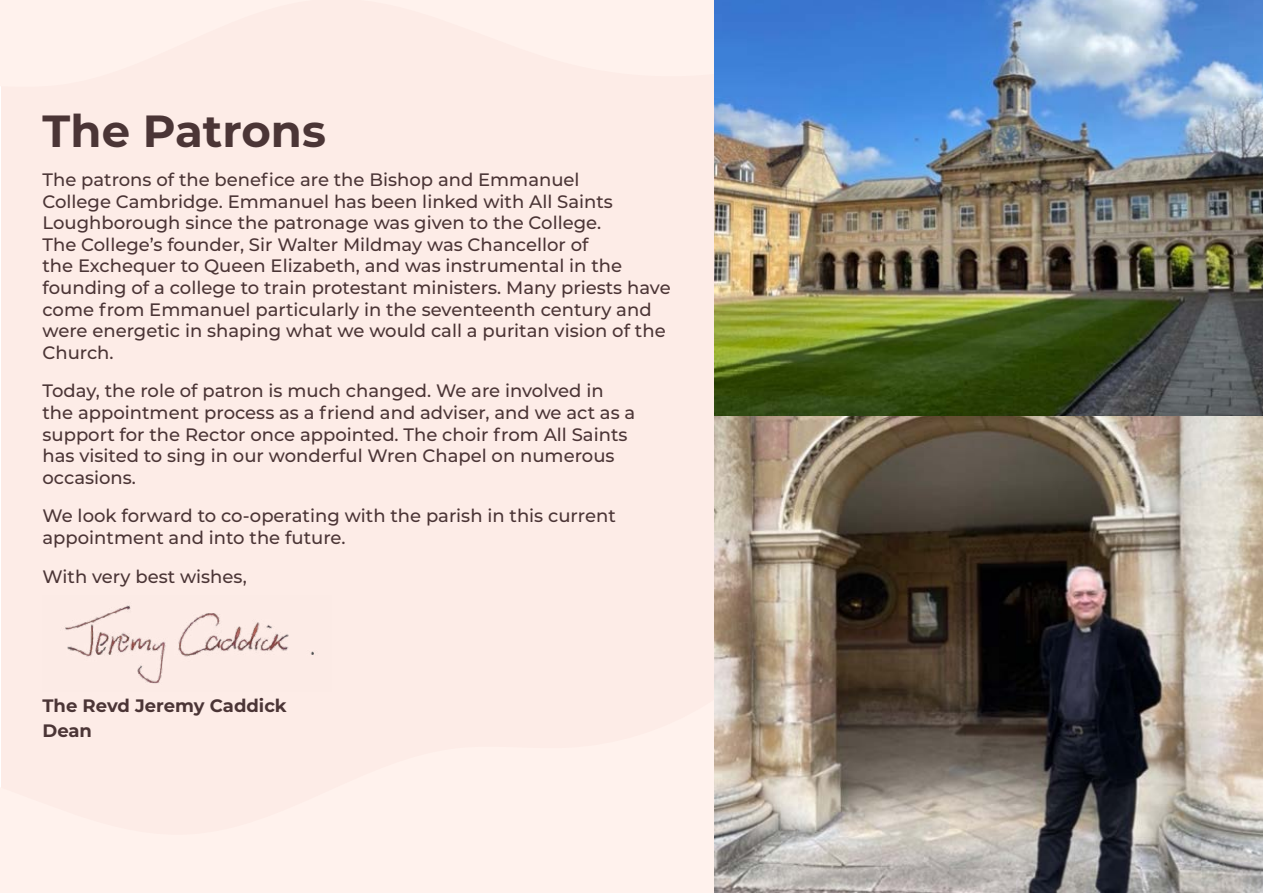
<style>
.page{position:relative;width:1263px;height:893px;background:#fff}
.page>*{position:absolute;margin:0;border:0;box-sizing:border-box;transform-origin:0 0}
.t1{font:700 45px "Montserrat";color:#4b3536}
.t2{font:500 18px/21.6px "Montserrat";color:#4b3536}
.t3{font:700 18px/25.8px "Montserrat";color:#4b3536}
</style>
<div class="page">
<div style="left:2px;top:0;width:1261px;height:891px;background:#fdece7"></div>
<svg style="left:0;top:625px;width:714px;height:268px"></svg>
<img style="left:43px;top:605px;width:289px;height:86px">
<img style="left:714px;top:0;width:549px;height:893px">
<h1 class="t1" style="left:43px;top:99px;width:285px">The Patrons</h1>
<p class="t2" style="left:43px;top:168px;width:630px">The patrons of the benefice are the Bishop and Emmanuel<br>College Cambridge. Emmanuel has been linked with All Saints Loughborough since the patronage was given to the College.<br>The College’s founder, Sir Walter Mildmay was Chancellor of<br>the Exchequer to Queen Elizabeth, and was instrumental in the founding of a college to train protestant ministers. Many priests have come from Emmanuel particularly in the seventeenth century and were energetic in shaping what we would call a puritan vision of the Church.</p>
<p class="t2" style="left:43px;top:379px;width:594px">Today, the role of patron is much changed. We are involved in the appointment process as a friend and adviser, and we act as a support for the Rector once appointed. The choir from All Saints has visited to sing in our wonderful Wren Chapel on numerous occasions.</p>
<p class="t2" style="left:43px;top:505px;width:575px">We look forward to co-operating with the parish in this current appointment and into the future.</p>
<p class="t2" style="left:43px;top:565px;width:206px">With very best wishes,</p>
<p class="t3" style="left:43px;top:691px;width:246px">The Revd Jeremy Caddick<br>Dean</p>
</div>
